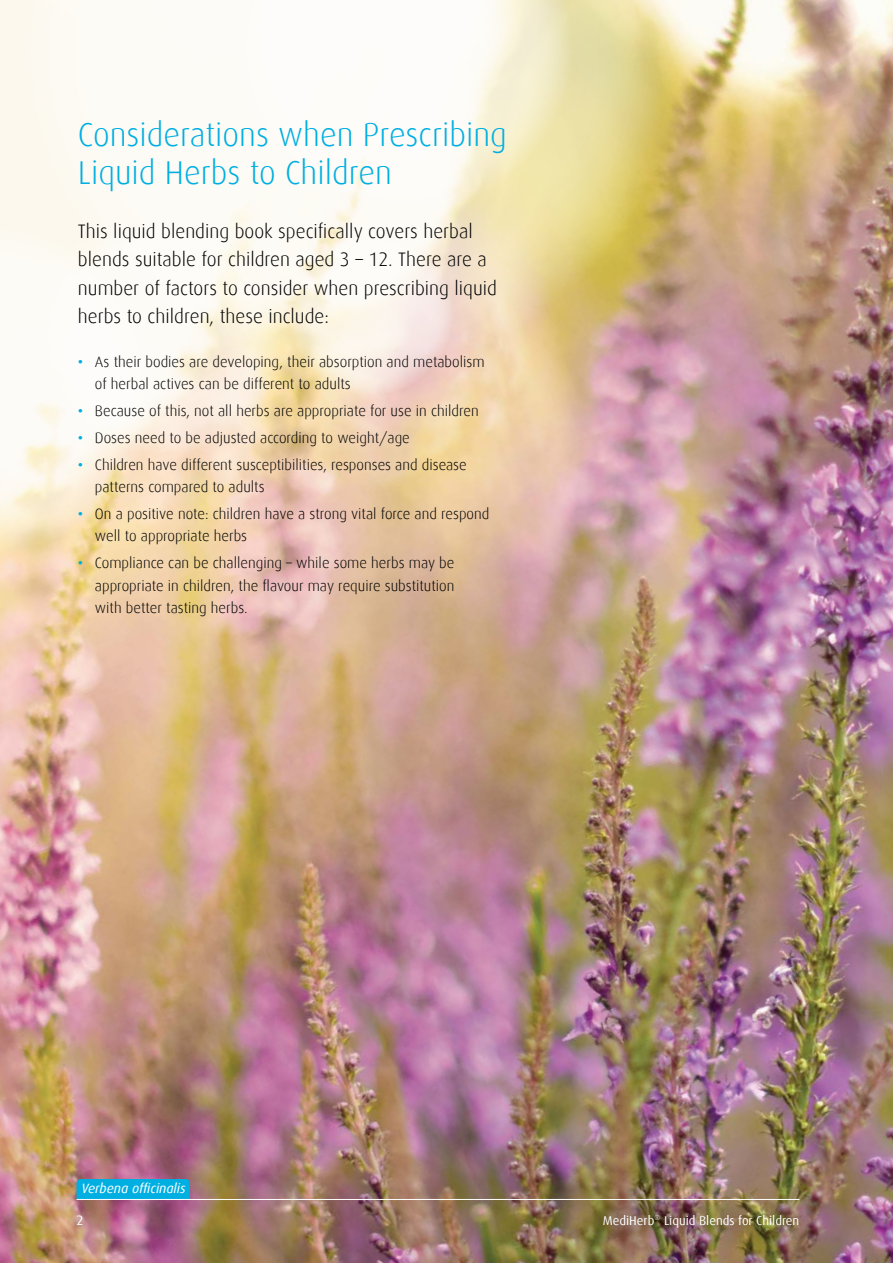
<style>
.page{position:relative;width:893px;height:1263px;background:#fff}
.page>*{position:absolute;margin:0;border:0;box-sizing:border-box;transform-origin:0 0}
.t1{font:300 33px/37.5px "Dax";color:#00afe2}
.t2{font:300 19.5px/28.5px "Dax";color:#000}
.t3{font:300 15px/22.5px "Dax";color:#000}
.t4{font:italic 13.5px "Dax";color:#fff}
.t5{font:13.5px "Dax";color:#fff}
.t6{font:12.75px "Dax";color:#fff}
.s1{font-weight:500;color:#00afe2}
</style>
<div class="page">
<img style="left:0;top:0;width:825px;height:1263px">
<svg style="left:16px;top:0;width:663px;height:377px"></svg>
<div style="left:825px;top:0;width:68px;height:1263px;background:#fff;opacity:.15"></div>
<div style="left:77px;top:1179px;width:113px;height:20px;background:#00afe2"></div>
<svg style="left:43px;top:220px;width:239px;height:234px"></svg>
<svg style="left:0;top:222px;width:157px;height:333px;fill:#fdfbf6"></svg>
<svg style="left:233px;top:0;width:340px;height:214px"></svg>
<svg style="left:289px;top:234px;width:164px;height:161px"></svg>
<div style="left:71px;top:1208px;width:19px;height:24px;background:#000;opacity:.6"></div>
<div style="left:585px;top:1196px;width:232px;height:48px;background:#000;opacity:.9"></div>
<hr style="left:77px;top:1199px;width:722px;height:1px;background:#fff">
<h1 class="t1" style="left:78px;top:116px;width:430px">Considerations when Prescribing<br>Liquid Herbs to Children</h1>
<h2 class="t2" style="left:78px;top:217px;width:420px">This liquid blending book specifically covers herbal blends suitable for children aged 3 – 12. There are a number of factors to consider when prescribing liquid herbs to children, these include:</h2>
<p class="t3" style="left:95px;top:351px;width:391px;text-indent:-17px"><span class="s1">•</span> As their bodies are developing, their absorption and metabolism of herbal actives can be different to adults</p>
<p class="t3" style="left:78px;top:400px;width:402px"><span class="s1">•</span> Because of this, not all herbs are appropriate for use in children</p>
<p class="t3" style="left:78px;top:427px;width:333px"><span class="s1">•</span> Doses need to be adjusted according to weight/age</p>
<p class="t3" style="left:95px;top:453px;width:373px;text-indent:-17px"><span class="s1">•</span> Children have different susceptibilities, responses and disease patterns compared to adults</p>
<p class="t3" style="left:95px;top:503px;width:396px;text-indent:-17px"><span class="s1">•</span> On a positive note: children have a strong vital force and respond well to appropriate herbs</p>
<p class="t3" style="left:95px;top:552px;width:361px;text-align:justify;text-indent:-17px"><span class="s1">•</span> Compliance can be challenging – while some herbs may be appropriate in children, the flavour may require substitution with better tasting herbs.</p>
<p class="t4" style="left:81px;top:1181px;width:106px">Verbena officinalis</p>
<p class="t5" style="left:77px;top:1212px;width:9px">2</p>
<p class="t6" style="left:603px;top:1213px;width:198px">MediHerb<sup>®</sup> Liquid Blends for Children</p>
</div>
